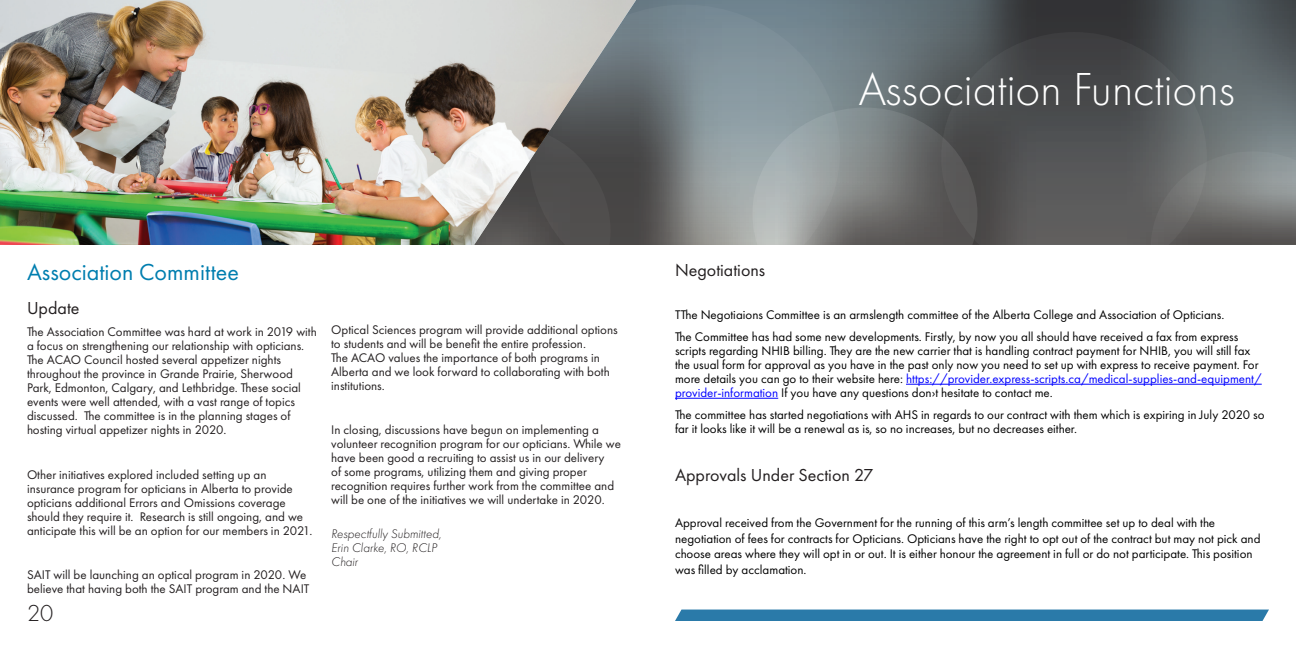
<style>
.page{position:relative;width:1296px;height:648px;background:#fff}
.page>*{position:absolute;margin:0;border:0;box-sizing:border-box;transform-origin:0 0}
.t1{font:300 48px "Futura PT";color:#fff}
.t2{font:24px "Futura PT";color:#007eaf}
.t3{font:300 24px "Futura PT";color:#231f20}
.t4{font:18px "Futura PT";color:#231f20}
.t5{font:13px/14px "Futura PT";color:#231f20}
.Default{font:13px/14px "Futura PT";color:#000}
.t6{font:italic 300 13px/14px "Futura PT";color:#231f20}
.s1{color:#00f}
</style>
<div class="page">
<svg style="left:636px;top:0;width:660px;height:151px;background:#5b6469"></svg>
<svg style="left:636px;top:5px;width:204px;height:240px;background:#7c878d"></svg>
<svg style="left:941px;top:32px;width:266px;height:213px;background:#505254"></svg>
<svg style="left:1151px;top:151px;width:145px;height:94px;background:#737574"></svg>
<svg style="left:752px;top:108px;width:225px;height:137px;background:#7d8182"></svg>
<img style="left:0;top:0;width:636px;height:245px">
<div style="left:675px;top:610px;width:594px;height:11px;background:#2a7aa9"></div>
<hr style="left:906px;top:384px;width:356px;height:1px;background:#00f">
<hr style="left:675px;top:398px;width:103px;height:1px;background:#00f">
<p class="t1" style="left:858px;top:62px;width:378px">Association Functions</p>
<p class="t2" style="left:27px;top:258px;width:213px">Association Committee</p>
<p class="t4" style="left:27px;top:298px;width:54px">Update</p>
<p class="t5" style="left:27px;top:325px;width:291px">The Association Committee was hard at work in 2019 with a focus on strengthening our relationship with opticians.<br>The ACAO Council hosted several appetizer nights throughout the province in Grande Prairie, Sherwood Park, Edmonton, Calgary, and Lethbridge. These social events were well attended, with a vast range of topics discussed. The committee is in the planning stages of hosting virtual appetizer nights in 2020.</p>
<p class="t5" style="left:27px;top:467px;width:287px">Other initiatives explored included setting up an insurance program for opticians in Alberta to provide opticians additional Errors and Omissions coverage should they require it. Research is still ongoing, and we anticipate this will be an option for our members in 2021.</p>
<p class="t5" style="left:27px;top:567px;width:284px">SAIT will be launching an optical program in 2020. We believe that having both the SAIT program and the NAIT</p>
<p class="t3" style="left:27px;top:599px;width:28px">20</p>
<p class="t5" style="left:331px;top:323px;width:288px">Optical Sciences program will provide additional options to students and will be benefit the entire profession.<br>The ACAO values the importance of both programs in Alberta and we look forward to collaborating with both institutions.</p>
<p class="t5" style="left:331px;top:423px;width:291px">In closing, discussions have begun on implementing a volunteer recognition program for our opticians. While we have been good a recruiting to assist us in our delivery<br>of some programs, utilizing them and giving proper recognition requires further work from the committee and will be one of the initiatives we will undertake in 2020.</p>
<p class="t6" style="left:331px;top:527px;width:112px">Respectfully Submitted,<br>Erin Clarke, RO, RCLP<br>Chair</p>
<p class="t4" style="left:675px;top:259px;width:92px">Negotiations</p>
<p class="Default" style="left:675px;top:307px;width:551px">TThe Negotiaions Committee is an armslength committee of the Alberta College and Association of Opticians.</p>
<p class="Default" style="left:675px;top:329px;width:588px">The Committee has had some new developments. Firstly, by now you all should have received a fax from express scripts regarding NHIB billing. They are the new carrier that is handling contract payment for NHIB, you will still fax the usual form for approval as you have in the past only now you need to set up with express to receive payment. For more details you can go to their website here: <span class="s1">https://provider.express-scripts.ca/medical-supplies-and-equipment/ provider-information</span> If you have any questions don›t hesitate to contact me.</p>
<p class="Default" style="left:675px;top:408px;width:591px">The committee has started negotiations with AHS in regards to our contract with them which is expiring in July 2020 so far it looks like it will be a renewal as is, so no increases, but no decreases either.</p>
<p class="t4" style="left:675px;top:465px;width:200px">Approvals Under Section 27</p>
<p class="Default" style="left:675px;top:515px;width:587px;line-height:15.6px">Approval received from the Government for the running of this arm’s length committee set up to deal with the negotiation of fees for contracts for Opticians. Opticians have the right to opt out of the contract but may not pick and choose areas where they will opt in or out. It is either honour the agreement in full or do not participate. This position was filled by acclamation.</p>
</div>
